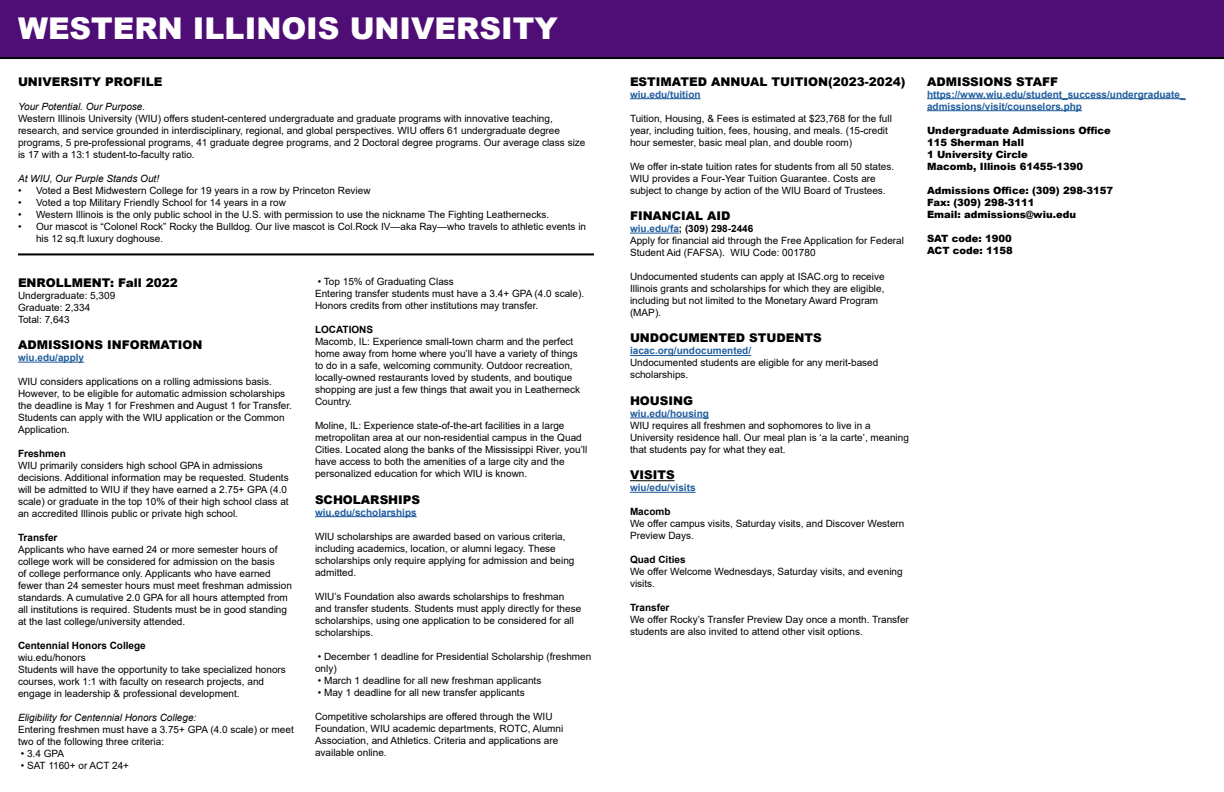
<style>
.page{position:relative;width:1224px;height:792px;background:#fff}
.page>*{position:absolute;margin:0;border:0;box-sizing:border-box;transform-origin:0 0}
.t1{font:900 30px "Arial";color:#fff}
.t2{font:900 12px "Arial";color:#000}
.t3{font:10px/12px "Arial";color:#000}
.t4{font:700 10px/12px "Arial";color:#215e9e}
.t5{font:900 10px/12px "Arial";color:#000}
.t6{font:italic 10px "Arial";color:#000}
.t7{font:700 10px "Arial";color:#000}
.s1{font-weight:700;color:#215e9e}
.s2{font-weight:700}
</style>
<div class="page">
<div style="left:0;top:0;width:1224px;height:58px;background:#4f0d76"></div>
<hr style="left:18px;top:362px;width:66px;height:1px;background:#215e9e">
<hr style="left:315px;top:516px;width:102px;height:1px;background:#215e9e">
<hr style="left:18px;top:253px;width:576px;height:2px;background:#000">
<hr style="left:0;top:57px;width:1224px;height:2px;background:#000">
<hr style="left:630px;top:98px;width:71px;height:1px;background:#215e9e">
<hr style="left:630px;top:233px;width:49px;height:1px;background:#215e9e">
<hr style="left:630px;top:355px;width:121px;height:1px;background:#215e9e">
<hr style="left:630px;top:417px;width:79px;height:1px;background:#215e9e">
<hr style="left:630px;top:480px;width:45px;height:1px;background:#000">
<hr style="left:630px;top:492px;width:66px;height:1px;background:#215e9e">
<hr style="left:927px;top:98px;width:259px;height:1px;background:#215e9e">
<hr style="left:927px;top:110px;width:155px;height:1px;background:#215e9e">
<h1 class="t1" style="left:18px;top:7px;width:541px">WESTERN ILLINOIS UNIVERSITY</h1>
<p class="t2" style="left:18px;top:73px;width:146px">UNIVERSITY PROFILE</p>
<p class="t6" style="left:18px;top:100px;width:129px">Your Potential. Our Purpose.</p>
<p class="t3" style="left:18px;top:112px;width:569px">Western Illinois University (WIU) offers student-centered undergraduate and graduate programs with innovative teaching, research, and service grounded in interdisciplinary, regional, and global perspectives. WIU offers 61 undergraduate degree programs, 5 pre-professional programs, 41 graduate degree programs, and 2 Doctoral degree programs. Our average class size is 17 with a 13:1 student-to-faculty ratio.</p>
<p class="t6" style="left:18px;top:172px;width:143px">At WIU, Our Purple Stands Out!</p>
<p class="t3" style="left:18px;top:184px;width:354px">• Voted a Best Midwestern College for 19 years in a row by Princeton Review</p>
<p class="t3" style="left:18px;top:196px;width:270px">• Voted a top Military Friendly School for 14 years in a row</p>
<p class="t3" style="left:18px;top:208px;width:533px">• Western Illinois is the only public school in the U.S. with permission to use the nickname The Fighting Leathernecks.</p>
<p class="t3" style="left:36px;top:220px;width:552px;text-indent:-18px">• Our mascot is “Colonel Rock” Rocky the Bulldog. Our live mascot is Col.Rock IV—aka Ray—who travels to athletic events in his 12 sq.ft luxury doghouse.</p>
<p class="t2" style="left:18px;top:274px;width:161px">ENROLLMENT: Fall 2022</p>
<p class="t3" style="left:18px;top:289px;width:99px">Undergraduate: 5,309<br>Graduate: 2,334<br>Total: 7,643</p>
<p class="t2" style="left:18px;top:336px;width:186px">ADMISSIONS INFORMATION</p>
<p class="t4" style="left:18px;top:352px;width:68px">wiu.edu/apply</p>
<p class="t3" style="left:18px;top:375px;width:276px">WIU considers applications on a rolling admissions basis.<br>However, to be eligible for automatic admission scholarships the deadline is May 1 for Freshmen and August 1 for Transfer.<br>Students can apply with the WIU application or the Common Application.</p>
<p class="t7" style="left:18px;top:446px;width:49px">Freshmen</p>
<p class="t3" style="left:18px;top:459px;width:272px">WIU primarily considers high school GPA in admissions decisions. Additional information may be requested. Students will be admitted to WIU if they have earned a 2.75+ GPA (4.0 scale) or graduate in the top 10% of their high school class at an accredited Illinois public or private high school.</p>
<p class="t7" style="left:18px;top:530px;width:41px">Transfer</p>
<p class="t3" style="left:18px;top:543px;width:275px">Applicants who have earned 24 or more semester hours of college work will be considered for admission on the basis<br>of college performance only. Applicants who have earned fewer than 24 semester hours must meet freshman admission standards. A cumulative 2.0 GPA for all hours attempted from all institutions is required. Students must be in good standing at the last college/university attended.</p>
<p class="t7" style="left:18px;top:638px;width:129px">Centennial Honors College</p>
<p class="t3" style="left:18px;top:651px;width:269px">wiu.edu/honors<br>Students will have the opportunity to take specialized honors courses, work 1:1 with faculty on research projects, and engage in leadership &amp; professional development.</p>
<p class="t6" style="left:18px;top:711px;width:180px">Eligibility for Centennial Honors College:</p>
<p class="t3" style="left:18px;top:723px;width:277px">Entering freshmen must have a 3.75+ GPA (4.0 scale) or meet two of the following three criteria:</p>
<p class="t3" style="left:21px;top:747px;width:45px">• 3.4 GPA</p>
<p class="t3" style="left:21px;top:759px;width:110px">• SAT 1160+ or ACT 24+</p>
<p class="t3" style="left:315px;top:276px;width:271px">• Top 15% of Graduating Class<br>Entering transfer students must have a 3.4+ GPA (4.0 scale).<br>Honors credits from other institutions may transfer.</p>
<p class="t7" style="left:315px;top:323px;width:60px">LOCATIONS</p>
<p class="t3" style="left:315px;top:336px;width:267px">Macomb, IL: Experience small-town charm and the perfect home away from home where you’ll have a variety of things to do in a safe, welcoming community. Outdoor recreation, locally-owned restaurants loved by students, and boutique shopping are just a few things that await you in Leatherneck Country.</p>
<p class="t3" style="left:315px;top:420px;width:274px">Moline, IL: Experience state-of-the-art facilities in a large metropolitan area at our non-residential campus in the Quad Cities. Located along the banks of the Mississippi River, you’ll have access to both the amenities of a large city and the personalized education for which WIU is known.</p>
<p class="t2" style="left:315px;top:491px;width:107px">SCHOLARSHIPS</p>
<p class="t4" style="left:315px;top:506px;width:103px">wiu.edu/scholarships</p>
<p class="t3" style="left:315px;top:530px;width:261px">WIU scholarships are awarded based on various criteria, including academics, location, or alumni legacy. These scholarships only require applying for admission and being admitted.</p>
<p class="t3" style="left:315px;top:590px;width:268px">WIU’s Foundation also awards scholarships to freshman and transfer students. Students must apply directly for these scholarships, using one application to be considered for all scholarships.</p>
<p class="t3" style="left:315px;top:650px;width:278px">• December 1 deadline for Presidential Scholarship (freshmen only)</p>
<p class="t3" style="left:318px;top:674px;width:225px">• March 1 deadline for all new freshman applicants</p>
<p class="t3" style="left:318px;top:686px;width:208px">• May 1 deadline for all new transfer applicants</p>
<p class="t3" style="left:315px;top:710px;width:250px">Competitive scholarships are offered through the WIU Foundation, WIU academic departments, ROTC, Alumni Association, and Athletics. Criteria and applications are available online.</p>
<p class="t2" style="left:630px;top:73px;width:277px">ESTIMATED ANNUAL TUITION(2023-2024)</p>
<p class="t4" style="left:630px;top:88px;width:72px">wiu.edu/tuition</p>
<p class="t3" style="left:630px;top:112px;width:263px">Tuition, Housing, &amp; Fees is estimated at $23,768 for the full year, including tuition, fees, housing, and meals. (15-credit hour semester, basic meal plan, and double room)</p>
<p class="t3" style="left:630px;top:160px;width:266px">We offer in-state tuition rates for students from all 50 states.<br>WIU provides a Four-Year Tuition Guarantee. Costs are subject to change by action of the WIU Board of Trustees.</p>
<p class="t2" style="left:630px;top:207px;width:102px">FINANCIAL AID</p>
<p class="t3" style="left:630px;top:222px;width:276px"><span class="s1">wiu.edu/fa</span><span class="s2">; (309) 298-2446<br></span>Apply for financial aid through the Free Application for Federal<br>Student Aid (FAFSA). WIU Code: 001780</p>
<p class="t3" style="left:630px;top:270px;width:256px">Undocumented students can apply at ISAC.org to receive Illinois grants and scholarships for which they are eligible, including but not limited to the Monetary Award Program (MAP).</p>
<p class="t2" style="left:630px;top:329px;width:193px">UNDOCUMENTED STUDENTS</p>
<p class="t4" style="left:630px;top:345px;width:123px">iacac.org/undocumented/</p>
<p class="t3" style="left:630px;top:357px;width:250px">Undocumented students are eligible for any merit-based scholarships.</p>
<p class="t2" style="left:630px;top:392px;width:65px">HOUSING</p>
<p class="t4" style="left:630px;top:407px;width:80px">wiu.edu/housing</p>
<p class="t3" style="left:630px;top:419px;width:280px">WIU requires all freshmen and sophomores to live in a<br>University residence hall. Our meal plan is ‘a la carte’, meaning that students pay for what they eat.</p>
<p class="t2" style="left:630px;top:466px;width:46px">VISITS</p>
<p class="t4" style="left:630px;top:482px;width:67px">wiu/edu/visits</p>
<p class="t7" style="left:630px;top:505px;width:42px">Macomb</p>
<p class="t3" style="left:630px;top:518px;width:276px">We offer campus visits, Saturday visits, and Discover Western<br>Preview Days.</p>
<p class="t7" style="left:630px;top:553px;width:57px">Quad Cities</p>
<p class="t3" style="left:630px;top:566px;width:274px">We offer Welcome Wednesdays, Saturday visits, and evening visits.</p>
<p class="t7" style="left:630px;top:601px;width:41px">Transfer</p>
<p class="t3" style="left:630px;top:614px;width:280px">We offer Rocky’s Transfer Preview Day once a month. Transfer students are also invited to attend other visit options.</p>
<p class="t2" style="left:927px;top:73px;width:133px">ADMISSIONS STAFF</p>
<p class="t4" style="left:927px;top:88px;width:260px">https://www.wiu.edu/student_success/undergraduate_ admissions/visit/counselors.php</p>
<p class="t5" style="left:927px;top:124px;width:185px">Undergraduate Admissions Office<br>115 Sherman Hall<br>1 University Circle<br>Macomb, Illinois 61455-1390</p>
<p class="t5" style="left:927px;top:184px;width:188px">Admissions Office: (309) 298-3157<br>Fax: (309) 298-3111<br>Email: admissions@wiu.edu</p>
<p class="t5" style="left:927px;top:232px;width:87px">SAT code: 1900<br>ACT code: 1158</p>
</div>
